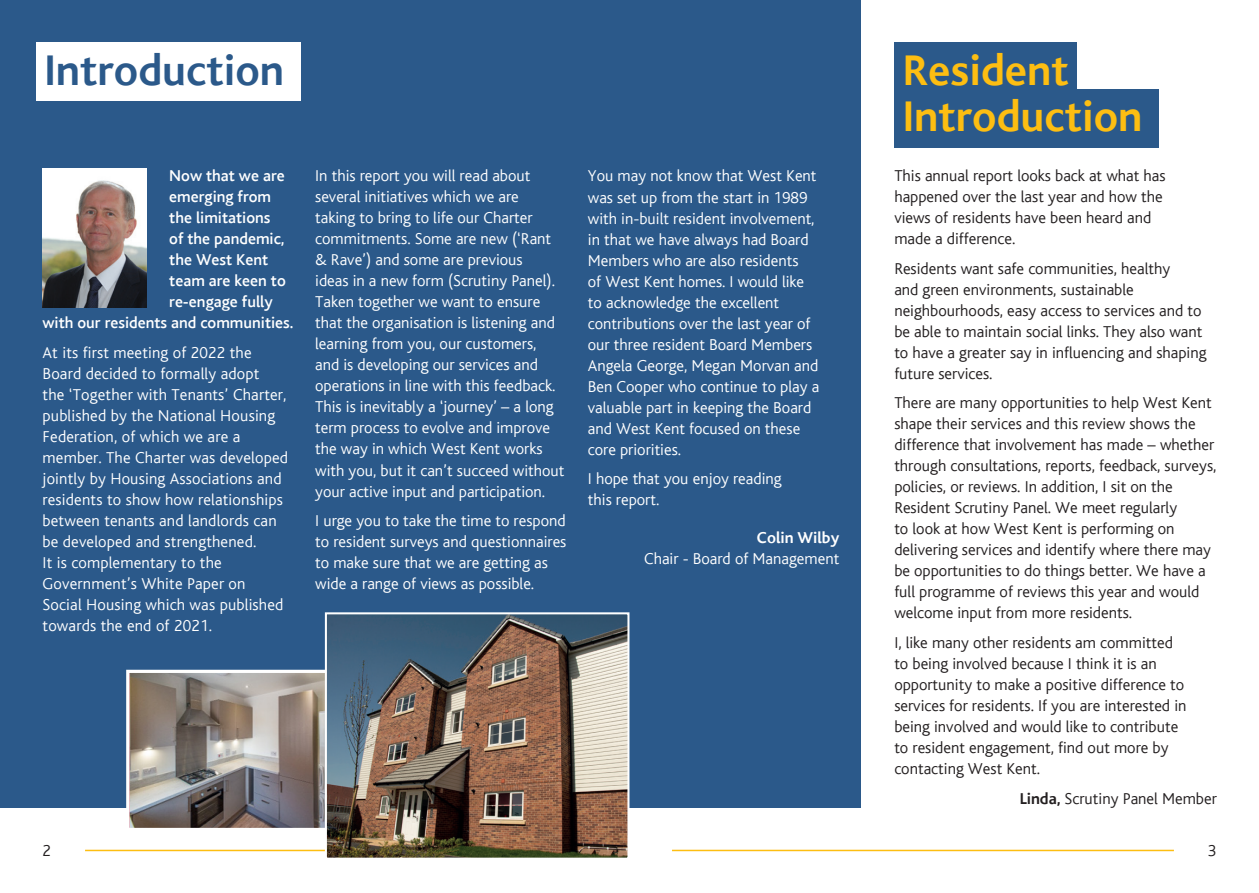
<style>
.page{position:relative;width:1259px;height:893px;background:#fff}
.page>*{position:absolute;margin:0;border:0;box-sizing:border-box;transform-origin:0 0}
.t1{font:700 45px "Bliss";color:#fdbe12}
.t2{font:700 45px "Bliss";color:#2b598a}
.t3{font:300 16.5px/21px "Bliss";color:#fff}
.t4{font:300 16.5px/21px "Bliss";color:#231f20}
.t5{font:500 16.5px "Bliss";color:#fff}
.t6{font:700 16.5px "Bliss";color:#fff}
.s1{font-weight:700}
</style>
<div class="page">
<hr style="left:85px;top:850px;width:502px;height:1px;background:#fdbe12">
<hr style="left:672px;top:850px;width:502px;height:1px;background:#fdbe12">
<div style="left:0;top:0;width:860px;height:808px;background:#2b598a"></div>
<div style="left:36px;top:43px;width:264px;height:58px;background:#fff"></div>
<div style="left:894px;top:89px;width:264px;height:59px;background:#2b598a"></div>
<div style="left:894px;top:43px;width:183px;height:50px;background:#2b598a"></div>
<img style="left:43px;top:169px;width:103px;height:138px">
<img style="left:130px;top:674px;width:195px;height:153px">
<div style="left:126px;top:670px;width:248px;height:161px;border:3px solid #fff"></div>
<img style="left:328px;top:615px;width:298px;height:242px">
<div style="left:325px;top:612px;width:304px;height:248px;border:2px solid #fff"></div>
<h1 class="t2" style="left:44px;top:47px;width:241px">Introduction</h1>
<p class="t5" style="left:169px;top:167px;width:117px">Now that we are</p>
<p class="t5" style="left:169px;top:188px;width:103px">emerging from</p>
<p class="t5" style="left:169px;top:209px;width:103px">the limitations</p>
<p class="t5" style="left:169px;top:230px;width:117px">of the pandemic,</p>
<p class="t5" style="left:169px;top:251px;width:101px">the West Kent</p>
<p class="t5" style="left:169px;top:272px;width:118px">team are keen to</p>
<p class="t5" style="left:169px;top:293px;width:105px">re-engage fully</p>
<p class="t5" style="left:43px;top:314px;width:252px">with our residents and communities.</p>
<p class="t3" style="left:43px;top:342px;width:247px">At its first meeting of 2022 the<br>Board decided to formally adopt<br>the ‘Together with Tenants’ Charter, published by the National Housing<br>Federation, of which we are a member. The Charter was developed jointly by Housing Associations and residents to show how relationships between tenants and landlords can be developed and strengthened.<br>It is complementary to the<br>Government’s White Paper on<br>Social Housing which was published towards the end of 2021.</p>
<p class="t3" style="left:315px;top:166px;width:251px">In this report you will read about several initiatives which we are<br>taking to bring to life our Charter commitments. Some are new (‘Rant &amp; Rave’) and some are previous<br>ideas in a new form (Scrutiny Panel).<br>Taken together we want to ensure that the organisation is listening and learning from you, our customers, and is developing our services and operations in line with this feedback.<br>This is inevitably a ‘journey’ – a long term process to evolve and improve the way in which West Kent works with you, but it can’t succeed without your active input and participation.</p>
<p class="t3" style="left:315px;top:510px;width:253px">I urge you to take the time to respond to resident surveys and questionnaires to make sure that we are getting as wide a range of views as possible.</p>
<p class="t3" style="left:588px;top:166px;width:233px">You may not know that West Kent was set up from the start in 1989 with in-built resident involvement, in that we have always had Board<br>Members who are also residents<br>of West Kent homes. I would like to acknowledge the excellent contributions over the last year of our three resident Board Members<br>Angela George, Megan Morvan and<br>Ben Cooper who continue to play a valuable part in keeping the Board and West Kent focused on these core priorities.</p>
<p class="t3" style="left:588px;top:468px;width:195px">I hope that you enjoy reading this report.</p>
<p class="t6" style="left:757px;top:529px;width:84px">Colin Wilby</p>
<p class="t3" style="left:644px;top:548px;width:197px">Chair - Board of Management</p>
<h1 class="t1" style="left:903px;top:47px;width:167px">Resident</h1>
<h1 class="t1" style="left:903px;top:93px;width:241px">Introduction</h1>
<p class="t4" style="left:894px;top:166px;width:273px">This annual report looks back at what has happened over the last year and how the views of residents have been heard and made a difference.</p>
<p class="t4" style="left:894px;top:258px;width:314px">Residents want safe communities, healthy<br>and green environments, sustainable neighbourhoods, easy access to services and to be able to maintain social links. They also want to have a greater say in influencing and shaping future services.</p>
<p class="t4" style="left:894px;top:393px;width:324px">There are many opportunities to help West Kent shape their services and this review shows the difference that involvement has made – whether through consultations, reports, feedback, surveys, policies, or reviews. In addition, I sit on the Resident Scrutiny Panel. We meet regularly<br>to look at how West Kent is performing on delivering services and identify where there may be opportunities to do things better. We have a full programme of reviews this year and would welcome input from more residents.</p>
<p class="t4" style="left:894px;top:632px;width:294px">I, like many other residents am committed to being involved because I think it is an opportunity to make a positive difference to services for residents. If you are interested in being involved and would like to contribute to resident engagement, find out more by contacting West Kent.</p>
<p class="t4" style="left:1019px;top:788px;width:199px"><span class="s1">Linda,</span> Scrutiny Panel Member</p>
<p class="t4" style="left:43px;top:840px;width:10px">2</p>
<p class="t4" style="left:1208px;top:840px;width:10px">3</p>
</div>
